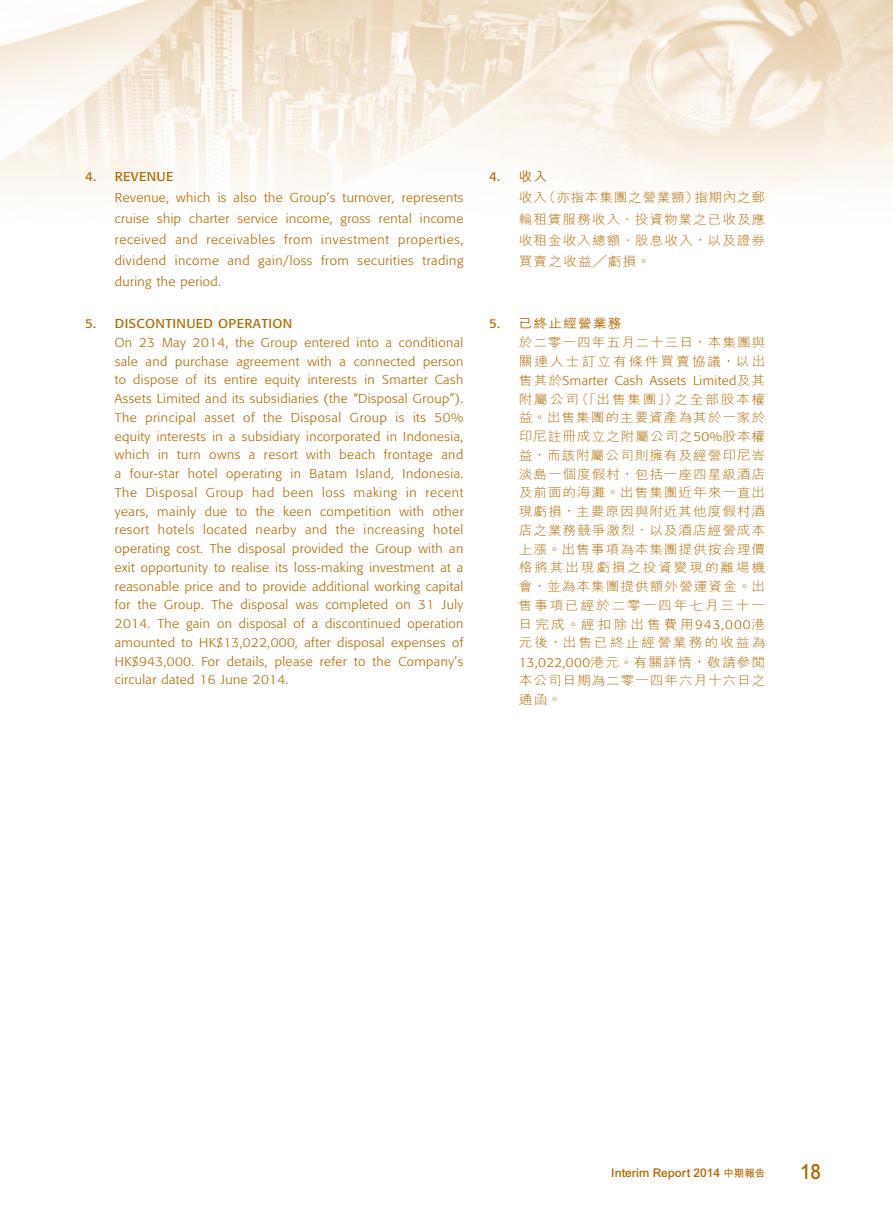
<style>
.page{position:relative;width:893px;height:1212px;background:#fff}
.page>*{position:absolute;margin:0;border:0;box-sizing:border-box;transform-origin:0 0}
.t1{font:500 21px "Arial MT Std";color:#b06900;scale:.9 1}
.t2{font:300 12.75px/18.8px "Formata";letter-spacing:.03em;color:#b06900;text-align:justify;scale:1.05 1}
.t3{font:300 12.75px/18.8px "M Hei HK";letter-spacing:.065em;color:#b06900;text-align:justify;scale:1.08 1}
.t4{font:12.75px "Formata";letter-spacing:.03em;color:#b06900;scale:1.05 1}
.t5{font:500 12px "Arial MT Std";color:#b06900}
.s1{font-family:"M Hei HK";font-weight:500}
.s2{font-family:"Formata";font-weight:400}
.s3{font-weight:500}
.s4{font-family:"M Hei HK"}
.s5{font-family:"Formata"}
.s6{font-size:13.5px}
.s7{font-family:"M Hei HK";font-weight:700;font-size:10.5px}
</style>
<div class="page">
<img style="left:0;top:0;width:893px;height:192px">
<p class="t4" style="left:85px;top:169px;width:86px">4. REVENUE</p>
<p class="t2" style="left:115px;top:187px;width:334px;line-height:21px">Revenue, which is also the Group’s turnover, represents cruise ship charter service income, gross rental income received and receivables from investment properties, dividend income and gain/loss from securities trading during the period.</p>
<p class="t4" style="left:85px;top:316px;width:199px">5. DISCONTINUED OPERATION</p>
<p class="t2" style="left:115px;top:333px;width:334px">On 23 May 2014, the Group entered into a conditional sale and purchase agreement with a connected person to dispose of its entire equity interests in Smarter Cash Assets Limited and its subsidiaries (the “Disposal Group”).<br>The principal asset of the Disposal Group is its 50% equity interests in a subsidiary incorporated in Indonesia, which in turn owns a resort with beach frontage and a four-star hotel operating in Batam Island, Indonesia.<br>The Disposal Group had been loss making in recent years, mainly due to the keen competition with other resort hotels located nearby and the increasing hotel operating cost. The disposal provided the Group with an exit opportunity to realise its loss-making investment at a reasonable price and to provide additional working capital for the Group. The disposal was completed on 31 July 2014. The gain on disposal of a discontinued operation amounted to HK$13,022,000, after disposal expenses of HK$943,000. For details, please refer to the Company’s circular dated 16 June 2014.</p>
<p class="t4" style="left:489px;top:168px;width:57px">4. <span class="s1">收入</span></p>
<p class="t3" style="left:519px;top:187px;width:230px;line-height:21px">收入（亦指本集團之營業額）指期內之郵輪租賃服務收入、投資物業之已收及應收租金收入總額、股息收入，以及證券買賣之收益╱虧損。</p>
<p class="t3" style="left:519px;top:313px;width:230px;line-height:19.2px;text-align:left;text-indent:-30px"><span class="s2">5.</span> <span class="s3">已終止經營業務<br></span>於二零一四年五月二十三日，本集團與關連人士訂立有條件買賣協議，以出</p>
<p class="t2" style="left:519px;top:371px;width:236px"><span class="s4">售其於</span>Smarter Cash Assets Limited<span class="s4">及其</span></p>
<p class="t3" style="left:519px;top:389px;width:230px">附屬公司（「出售集團」）之全部股本權益。出售集團的主要資產為其於一家於印尼註冊成立之附屬公司之<span class="s5">50%</span>股本權益，而該附屬公司則擁有及經營印尼峇淡島一個度假村，包括一座四星級酒店及前面的海灘。出售集團近年來一直出現虧損，主要原因與附近其他度假村酒店之業務競爭激烈，以及酒店經營成本上漲。出售事項為本集團提供按合理價格將其出現虧損之投資變現的離場機會，並為本集團提供額外營運資金。出售事項已經於二零一四年七月三十一日完成。經扣除出售費用<span class="s5">943,000</span>港元後，出售已終止經營業務的收益為<span class="s5">13,022,000</span>港元。有關詳情<span class="s6">，</span>敬請參閱</p>
<p class="t3" style="left:519px;top:670px;width:230px">本公司日期為二零一四年六月十六日之通函。</p>
<p class="t5" style="left:611px;top:1165px;width:156px">Interim Report 2014 <span class="s7">中期報告</span></p>
<h1 class="t1" style="left:800px;top:1159px;width:25px">18</h1>
</div>
